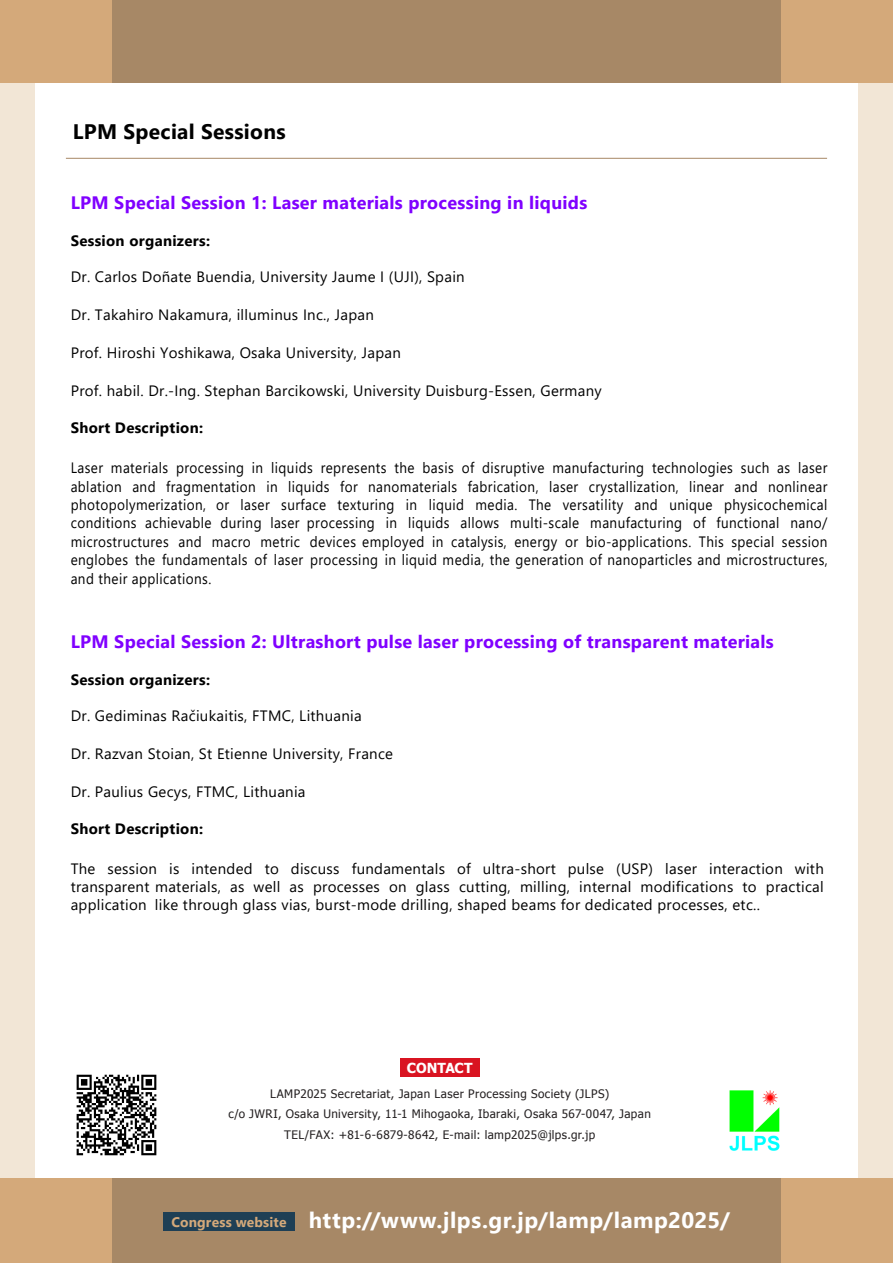
<style>
.page{position:relative;width:893px;height:1263px;background:#fff}
.page>*{position:absolute;margin:0;border:0;box-sizing:border-box;transform-origin:0 0}
.t1{font:700 22.35px "Segoe UI";letter-spacing:.025em;color:#fff}
.t2{font:700 21px "Segoe UI";letter-spacing:.015em;color:#000}
.t3{font:700 18px "Segoe UI";letter-spacing:.015em;color:#8000ff}
.t4{font:15px/18.5px "Segoe UI";letter-spacing:.03em;color:#000;scale:.9 1}
.t5{font:15px/18px "Segoe UI";letter-spacing:.03em;color:#000}
.t6{font:700 15px "Segoe UI";letter-spacing:.02em;color:#000}
.t7{font:700 13.8px "Segoe UI";letter-spacing:.015em;color:#d4a97a}
.t8{font:700 13.8px "Tahoma";letter-spacing:.005em;color:#fff}
.t9{font:11.7px/20.2px "Tahoma";letter-spacing:.035em;color:#231f20;text-align:center}
</style>
<div class="page">
<div style="left:0;top:63px;width:34px;height:1116px;background:#f2e6d6"></div>
<div style="left:859px;top:63px;width:34px;height:1116px;background:#f2e6d6"></div>
<div style="left:0;top:0;width:112px;height:83px;background:#d4a97a"></div>
<div style="left:781px;top:0;width:112px;height:83px;background:#d4a97a"></div>
<div style="left:112px;top:0;width:669px;height:83px;background:#a78866"></div>
<div style="left:400px;top:1058px;width:80px;height:19px;background:#d91421"></div>
<div style="left:0;top:1179px;width:112px;height:84px;background:#d4a97a"></div>
<div style="left:781px;top:1179px;width:112px;height:84px;background:#d4a97a"></div>
<div style="left:112px;top:1179px;width:669px;height:84px;background:#a78866"></div>
<hr style="left:66px;top:158px;width:761px;height:1px;background:#a78866">
<div style="left:163px;top:1212px;width:132px;height:19px;background:#1e3f55"></div>
<img style="left:729px;top:1090px;width:51px;height:61px">
<img style="left:76px;top:1074px;width:81px;height:82px">
<h2 class="t2" style="left:73px;top:111px;width:214px">LPM Special Sessions</h2>
<p class="t3" style="left:71px;top:186px;width:518px">LPM Special Session 1: Laser materials processing in liquids</p>
<p class="t6" style="left:71px;top:227px;width:141px">Session organizers:</p>
<p class="t5" style="left:71px;top:267px;width:396px">Dr. Carlos Doñate Buendia, University Jaume (I UJI ,) Spain</p>
<p class="t5" style="left:71px;top:304px;width:305px">Dr. Takahiro Nakamura, illuminus Inc., Japan</p>
<p class="t5" style="left:71px;top:342px;width:332px">Prof. Hiroshi Yoshikawa, Osaka University, Japan</p>
<p class="t5" style="left:71px;top:380px;width:533px">Prof. habil. Dr.-Ing. Stephan Barcikowski, University Duisburg-Essen, Germany</p>
<p class="t6" style="left:71px;top:414px;width:134px">Short Description:</p>
<p class="t4" style="left:71px;top:457px;width:37px">Laser</p>
<p class="t4" style="left:111px;top:457px;width:65px">materials</p>
<p class="t4" style="left:176px;top:457px;width:77px">processing</p>
<p class="t4" style="left:252px;top:457px;width:14px">in</p>
<p class="t4" style="left:271px;top:457px;width:48px">liquids</p>
<p class="t4" style="left:321px;top:457px;width:75px">represents</p>
<p class="t4" style="left:394px;top:457px;width:24px">the</p>
<p class="t4" style="left:423px;top:457px;width:36px">basis</p>
<p class="t4" style="left:462px;top:457px;width:15px">of</p>
<p class="t4" style="left:482px;top:457px;width:71px">disruptive</p>
<p class="t4" style="left:552px;top:457px;width:104px">manufacturing</p>
<p class="t4" style="left:652px;top:457px;width:91px">technologies</p>
<p class="t4" style="left:741px;top:457px;width:33px">such</p>
<p class="t4" style="left:777px;top:457px;width:16px">as</p>
<p class="t4" style="left:798px;top:457px;width:34px">laser</p>
<p class="t4" style="left:71px;top:476px;width:58px">ablation</p>
<p class="t4" style="left:132px;top:476px;width:27px">and</p>
<p class="t4" style="left:166px;top:476px;width:101px">fragmentation</p>
<p class="t4" style="left:266px;top:476px;width:14px">in</p>
<p class="t4" style="left:288px;top:476px;width:48px">liquids</p>
<p class="t4" style="left:340px;top:476px;width:21px">for</p>
<p class="t4" style="left:368px;top:476px;width:100px">nanomaterials</p>
<p class="t4" style="left:468px;top:476px;width:80px">fabrication,</p>
<p class="t4" style="left:549px;top:476px;width:34px">laser</p>
<p class="t4" style="left:589px;top:476px;width:101px">crystallization,</p>
<p class="t4" style="left:689px;top:476px;width:40px">linear</p>
<p class="t4" style="left:734px;top:476px;width:27px">and</p>
<p class="t4" style="left:768px;top:476px;width:67px">nonlinear</p>
<p class="t4" style="left:71px;top:494px;width:152px">photopolymerization,</p>
<p class="t4" style="left:216px;top:494px;width:16px">or</p>
<p class="t4" style="left:241px;top:494px;width:34px">laser</p>
<p class="t4" style="left:281px;top:494px;width:51px">surface</p>
<p class="t4" style="left:338px;top:494px;width:65px">texturing</p>
<p class="t4" style="left:406px;top:494px;width:14px">in</p>
<p class="t4" style="left:429px;top:494px;width:41px">liquid</p>
<p class="t4" style="left:476px;top:494px;width:48px">media.</p>
<p class="t4" style="left:529px;top:494px;width:27px">The</p>
<p class="t4" style="left:563px;top:494px;width:69px">versatility</p>
<p class="t4" style="left:635px;top:494px;width:27px">and</p>
<p class="t4" style="left:669px;top:494px;width:50px">unique</p>
<p class="t4" style="left:724px;top:494px;width:116px">physicochemical</p>
<p class="t4" style="left:71px;top:512px;width:75px">conditions</p>
<p class="t4" style="left:145px;top:512px;width:75px">achievable</p>
<p class="t4" style="left:220px;top:512px;width:47px">during</p>
<p class="t4" style="left:270px;top:512px;width:34px">laser</p>
<p class="t4" style="left:307px;top:512px;width:77px">processing</p>
<p class="t4" style="left:386px;top:512px;width:14px">in</p>
<p class="t4" style="left:408px;top:512px;width:48px">liquids</p>
<p class="t4" style="left:460px;top:512px;width:45px">allows</p>
<p class="t4" style="left:510px;top:512px;width:78px">multi-scale</p>
<p class="t4" style="left:590px;top:512px;width:104px">manufacturing</p>
<p class="t4" style="left:693px;top:512px;width:15px">of</p>
<p class="t4" style="left:716px;top:512px;width:71px">functional</p>
<p class="t4" style="left:790px;top:512px;width:43px">nano/</p>
<p class="t4" style="left:71px;top:531px;width:110px">microstructures</p>
<p class="t4" style="left:179px;top:531px;width:27px">and</p>
<p class="t4" style="left:212px;top:531px;width:45px">macro</p>
<p class="t4" style="left:260px;top:531px;width:45px">metric</p>
<p class="t4" style="left:310px;top:531px;width:129px">devices employed</p>
<p class="t4" style="left:432px;top:531px;width:14px">in</p>
<p class="t4" style="left:451px;top:531px;width:63px">catalysis,</p>
<p class="t4" style="left:514px;top:531px;width:49px">energy</p>
<p class="t4" style="left:565px;top:531px;width:16px">or</p>
<p class="t4" style="left:586px;top:531px;width:119px">bio-applications.</p>
<p class="t4" style="left:699px;top:531px;width:29px">This</p>
<p class="t4" style="left:731px;top:531px;width:49px">special</p>
<p class="t4" style="left:782px;top:531px;width:52px">session</p>
<p class="t4" style="left:162px;top:549px;width:97px">fundamentals</p>
<p class="t4" style="left:71px;top:549px;width:158px">englobes<br>and their applications.</p>
<p class="t4" style="left:135px;top:549px;width:24px">the</p>
<p class="t4" style="left:255px;top:549px;width:15px">of</p>
<p class="t4" style="left:274px;top:549px;width:34px">laser</p>
<p class="t4" style="left:310px;top:549px;width:77px">processing</p>
<p class="t4" style="left:385px;top:549px;width:494px">in liquid media, the generation of nanoparticles and microstructures,</p>
<p class="t3" style="left:71px;top:624px;width:705px">LPM Special Session 2: Ultrashort pulse laser processing of transparent materials</p>
<p class="t6" style="left:71px;top:665px;width:141px">Session organizers:</p>
<p class="t5" style="left:71px;top:705px;width:293px">Dr. Gediminas Račiukaitis, FTMC, Lithuania</p>
<p class="t5" style="left:71px;top:743px;width:324px">Dr. Razvan Stoian, St Etienne University, France</p>
<p class="t5" style="left:71px;top:781px;width:236px">Dr. Paulius Gecys, FTMC, Lithuania</p>
<p class="t6" style="left:71px;top:815px;width:134px">Short Description:</p>
<p class="t5" style="left:71px;top:858px;width:26px">The</p>
<p class="t5" style="left:107px;top:858px;width:51px">session</p>
<p class="t5" style="left:169px;top:858px;width:12px">is</p>
<p class="t5" style="left:192px;top:858px;width:63px">intended</p>
<p class="t5" style="left:265px;top:858px;width:16px">to</p>
<p class="t5" style="left:291px;top:858px;width:50px">discuss</p>
<p class="t5" style="left:352px;top:858px;width:95px">fundamentals</p>
<p class="t5" style="left:457px;top:858px;width:15px">of</p>
<p class="t5" style="left:483px;top:858px;width:74px">ultra-short</p>
<p class="t5" style="left:568px;top:858px;width:38px">pulse</p>
<p class="t5" style="left:616px;top:858px;width:38px">(USP)</p>
<p class="t5" style="left:665px;top:858px;width:33px">laser</p>
<p class="t5" style="left:709px;top:858px;width:75px">interaction</p>
<p class="t5" style="left:795px;top:858px;width:30px">with</p>
<p class="t5" style="left:640px;top:876px;width:94px">modifications</p>
<p class="t5" style="left:155px;top:876px;width:607px;text-indent:-84px">transparent materials,<br>like through glass vias, burst-mode drilling, shaped beams for dedicated processes, etc..</p>
<p class="t5" style="left:254px;top:876px;width:28px">well</p>
<p class="t5" style="left:416px;top:876px;width:35px">glass</p>
<p class="t5" style="left:520px;top:876px;width:52px">milling,</p>
<p class="t5" style="left:579px;top:876px;width:54px">internal</p>
<p class="t5" style="left:766px;top:876px;width:59px">practical</p>
<p class="t5" style="left:459px;top:876px;width:53px">cutting,</p>
<p class="t5" style="left:743px;top:876px;width:16px">to</p>
<p class="t5" style="left:230px;top:876px;width:16px">as</p>
<p class="t5" style="left:290px;top:876px;width:16px">as</p>
<p class="t5" style="left:313px;top:876px;width:68px">processes</p>
<p class="t5" style="left:389px;top:876px;width:19px">on</p>
<p class="t5" style="left:71px;top:894px;width:78px">application</p>
<p class="t8" style="left:407px;top:1058px;width:68px">CONTACT</p>
<p class="t9" style="left:229px;top:1083px;width:424px">LAMP2025 Secretariat, Japan Laser Processing Society (JLPS(<br>o/c JWRI, Osaka University, 11-1 Mihogaoka, Ibaraki, Osaka 567-0047, Japan<br>TEL/FAX: +81-6-6879-8642, -E mail: lamp2025@jlps.gr.jp</p>
<p class="t7" style="left:171px;top:1208px;width:117px">Congress website</p>
<h1 class="t1" style="left:309px;top:1199px;width:423px">http://www.jlps.gr.jp/lamp/lamp2025/</h1>
</div>
